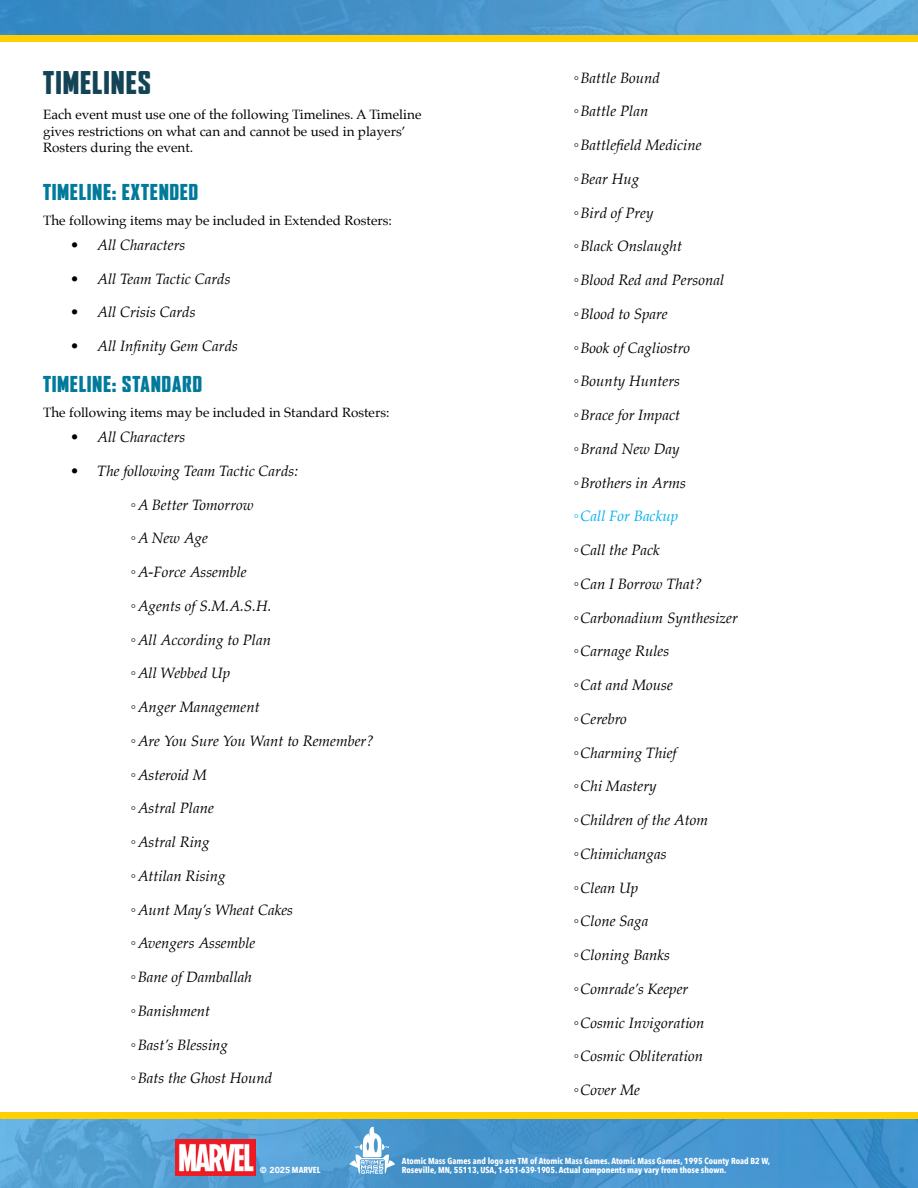
<style>
.page{position:relative;width:918px;height:1188px;background:#fff}
.page>*{position:absolute;margin:0;border:0;box-sizing:border-box;transform-origin:0 0}
.t1{font:900 condensed 30px "Agency FB";letter-spacing:.05em;color:#124456;scale:1.06 1}
.t2{font:900 condensed 21px "Agency FB";letter-spacing:.05em;color:#007a9a;scale:1.1 1}
.t3{font:italic 15px "Palatino";color:#000}
.t4{font:italic 15px "Palatino";color:#00aeef}
.t5{font:13.5px/16.2px "Palatino";color:#000}
.t6{font:700 8.7px "Avenir Next Condensed";color:#fff}
.s1{font-style:normal}
.s2{font-family:"Avenir";font-weight:900}
</style>
<div class="page">
<img style="left:0;top:0;width:918px;height:35px">
<div style="left:0;top:35px;width:918px;height:7px;background:#ffcf01"></div>
<img style="left:0;top:1119px;width:918px;height:69px">
<div style="left:0;top:1112px;width:918px;height:7px;background:#ffcf01"></div>
<svg style="left:349px;top:1127px;width:46px;height:47px"></svg>
<img style="left:175px;top:1139px;width:81px;height:37px">
<h1 class="t1" style="left:43px;top:66px;width:103px">TIMELINES</h1>
<p class="t5" style="left:43px;top:107px;width:380px">Each event must use one of the following Timelines. A Timeline gives restrictions on what can and cannot be used in players’<br>Rosters during the event.</p>
<h2 class="t2" style="left:43px;top:180px;width:142px">TIMELINE: EXTENDED</h2>
<p class="t5" style="left:43px;top:212px;width:350px">The following items may be included in Extended Rosters:</p>
<p class="t3" style="left:70px;top:232px;width:117px"><span class="s1">•</span> All Characters</p>
<p class="t3" style="left:70px;top:266px;width:162px"><span class="s1">•</span> All Team Tactic Cards</p>
<p class="t3" style="left:70px;top:300px;width:127px"><span class="s1">•</span> All Crisis Cards</p>
<p class="t3" style="left:70px;top:333px;width:169px"><span class="s1">•</span> All Infinity Gem Cards</p>
<h2 class="t2" style="left:43px;top:373px;width:146px">TIMELINE: STANDARD</h2>
<p class="t5" style="left:43px;top:405px;width:348px">The following items may be included in Standard Rosters:</p>
<p class="t3" style="left:70px;top:424px;width:117px"><span class="s1">•</span> All Characters</p>
<p class="t3" style="left:70px;top:458px;width:229px"><span class="s1">•</span> The following Team Tactic Cards:</p>
<p class="t3" style="left:131px;top:492px;width:124px"><span class="s1">◦</span>A Better Tomorrow</p>
<p class="t3" style="left:131px;top:526px;width:79px"><span class="s1">◦</span>A New Age</p>
<p class="t3" style="left:131px;top:559px;width:117px"><span class="s1">◦</span>A-Force Assemble</p>
<p class="t3" style="left:131px;top:593px;width:142px"><span class="s1">◦</span>Agents of S.M.A.S.H.</p>
<p class="t3" style="left:131px;top:627px;width:142px"><span class="s1">◦</span>All According to Plan</p>
<p class="t3" style="left:131px;top:661px;width:101px"><span class="s1">◦</span>All Webbed Up</p>
<p class="t3" style="left:131px;top:694px;width:130px"><span class="s1">◦</span>Anger Management</p>
<p class="t3" style="left:131px;top:728px;width:244px"><span class="s1">◦</span>Are You Sure You Want to Remember?</p>
<p class="t3" style="left:131px;top:762px;width:78px"><span class="s1">◦</span>Asteroid M</p>
<p class="t3" style="left:131px;top:796px;width:84px"><span class="s1">◦</span>Astral Plane</p>
<p class="t3" style="left:131px;top:829px;width:80px"><span class="s1">◦</span>Astral Ring</p>
<p class="t3" style="left:131px;top:863px;width:96px"><span class="s1">◦</span>Attilan Rising</p>
<p class="t3" style="left:131px;top:897px;width:164px"><span class="s1">◦</span>Aunt May’s Wheat Cakes</p>
<p class="t3" style="left:131px;top:931px;width:126px"><span class="s1">◦</span>Avengers Assemble</p>
<p class="t3" style="left:131px;top:964px;width:123px"><span class="s1">◦</span>Bane of Damballah</p>
<p class="t3" style="left:131px;top:998px;width:81px"><span class="s1">◦</span>Banishment</p>
<p class="t3" style="left:131px;top:1032px;width:99px"><span class="s1">◦</span>Bast’s Blessing</p>
<p class="t3" style="left:131px;top:1066px;width:143px"><span class="s1">◦</span>Bats the Ghost Hound</p>
<p class="t3" style="left:574px;top:65px;width:88px"><span class="s1">◦</span>Battle Bound</p>
<p class="t3" style="left:574px;top:99px;width:76px"><span class="s1">◦</span>Battle Plan</p>
<p class="t3" style="left:574px;top:132px;width:129px"><span class="s1">◦</span>Battlefield Medicine</p>
<p class="t3" style="left:574px;top:166px;width:67px"><span class="s1">◦</span>Bear Hug</p>
<p class="t3" style="left:574px;top:200px;width:81px"><span class="s1">◦</span>Bird of Prey</p>
<p class="t3" style="left:574px;top:234px;width:110px"><span class="s1">◦</span>Black Onslaught</p>
<p class="t3" style="left:574px;top:267px;width:152px"><span class="s1">◦</span>Blood Red and Personal</p>
<p class="t3" style="left:574px;top:301px;width:95px"><span class="s1">◦</span>Blood to Spare</p>
<p class="t3" style="left:574px;top:335px;width:118px"><span class="s1">◦</span>Book of Cagliostro</p>
<p class="t3" style="left:574px;top:369px;width:108px"><span class="s1">◦</span>Bounty Hunters</p>
<p class="t3" style="left:574px;top:402px;width:108px"><span class="s1">◦</span>Brace for Impact</p>
<p class="t3" style="left:574px;top:436px;width:107px"><span class="s1">◦</span>Brand New Day</p>
<p class="t3" style="left:574px;top:470px;width:114px"><span class="s1">◦</span>Brothers in Arms</p>
<p class="t4" style="left:574px;top:504px;width:106px"><span class="s1">◦</span>Call For Backup</p>
<p class="t3" style="left:574px;top:537px;width:88px"><span class="s1">◦</span>Call the Pack</p>
<p class="t3" style="left:574px;top:571px;width:130px"><span class="s1">◦</span>Can I Borrow That?</p>
<p class="t3" style="left:574px;top:605px;width:166px"><span class="s1">◦</span>Carbonadium Synthesizer</p>
<p class="t3" style="left:574px;top:639px;width:97px"><span class="s1">◦</span>Carnage Rules</p>
<p class="t3" style="left:574px;top:672px;width:101px"><span class="s1">◦</span>Cat and Mouse</p>
<p class="t3" style="left:574px;top:706px;width:55px"><span class="s1">◦</span>Cerebro</p>
<p class="t3" style="left:574px;top:740px;width:105px"><span class="s1">◦</span>Charming Thief</p>
<p class="t3" style="left:574px;top:774px;width:84px"><span class="s1">◦</span>Chi Mastery</p>
<p class="t3" style="left:574px;top:807px;width:136px"><span class="s1">◦</span>Children of the Atom</p>
<p class="t3" style="left:574px;top:841px;width:94px"><span class="s1">◦</span>Chimichangas</p>
<p class="t3" style="left:574px;top:875px;width:66px"><span class="s1">◦</span>Clean Up</p>
<p class="t3" style="left:574px;top:909px;width:76px"><span class="s1">◦</span>Clone Saga</p>
<p class="t3" style="left:574px;top:942px;width:98px"><span class="s1">◦</span>Cloning Banks</p>
<p class="t3" style="left:574px;top:976px;width:116px"><span class="s1">◦</span>Comrade’s Keeper</p>
<p class="t3" style="left:574px;top:1010px;width:132px"><span class="s1">◦</span>Cosmic Invigoration</p>
<p class="t3" style="left:574px;top:1044px;width:131px"><span class="s1">◦</span>Cosmic Obliteration</p>
<p class="t3" style="left:574px;top:1077px;width:68px"><span class="s1">◦</span>Cover Me</p>
<p class="t6" style="left:402px;top:1156px;width:370px">Atomic Mass Games and logo are TM of Atomic Mass Games. Atomic Mass Games, 1995 County Road B2 W,</p>
<p class="t6" style="left:260px;top:1165px;width:62px"><span class="s2">© 2025</span> MARVEL</p>
<p class="t6" style="left:402px;top:1165px;width:326px">Roseville, MN, 55113, USA, 1-651-639-1905. Actual components may vary from those shown.</p>
</div>
